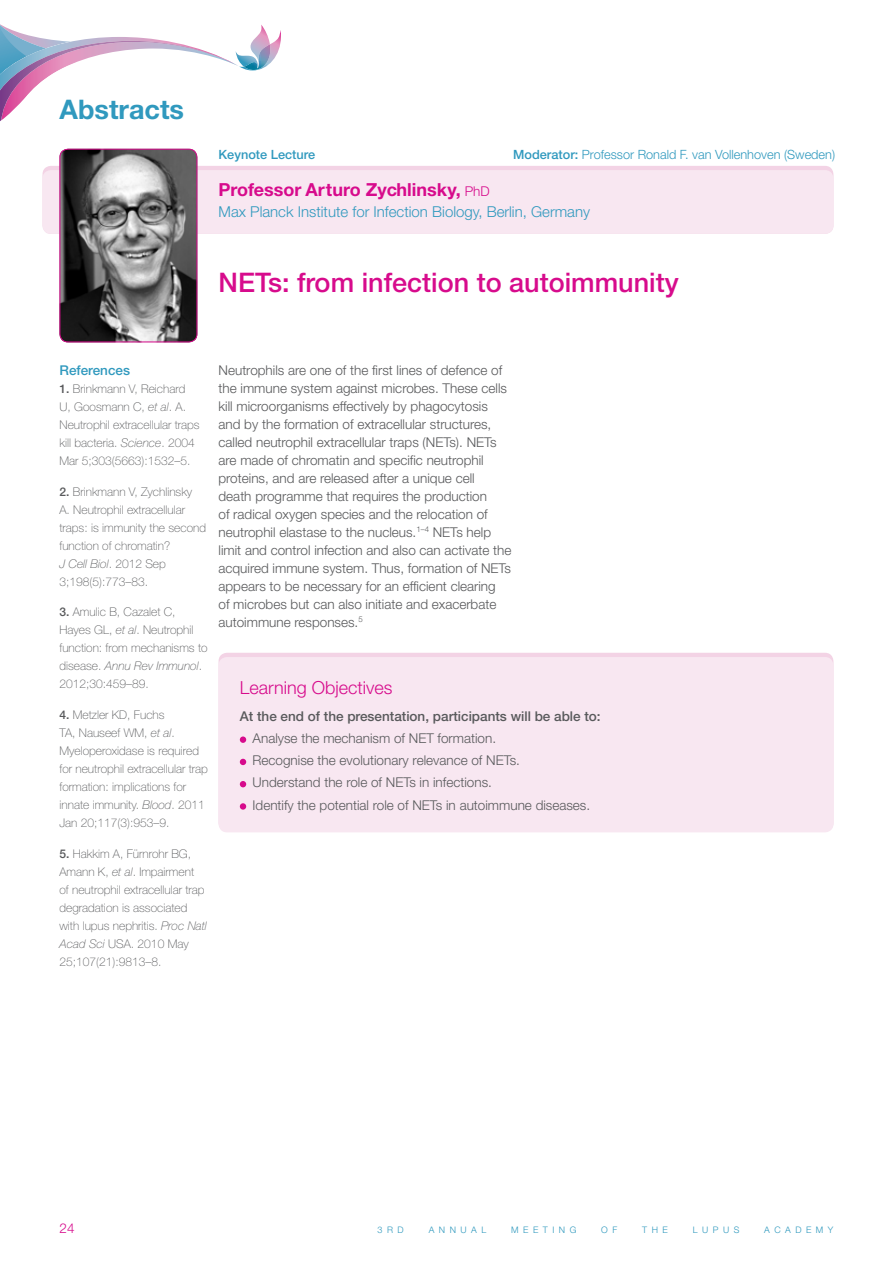
<style>
.page{position:relative;width:893px;height:1263px;background:#fff}
.page>*{position:absolute;margin:0;border:0;box-sizing:border-box;transform-origin:0 0}
.t1{font:500 27px "Helvetica Neue CE";color:#d70b8c}
.t2{font:700 27px "Helvetica Neue CE";color:#3099be}
.t3{font:700 18px "Helvetica Neue CE";color:#d70b8c}
.t4{font:300 18px "Helvetica Neue CE";color:#d70b8c}
.t5{font:300 15px "Helvetica Neue CE";color:#3099be}
.t6{font:300 13.5px/18px "Helvetica Neue CE";color:#58595b}
.t7{font:500 13.5px "Helvetica Neue CE";color:#58595b}
.t8{font:500 13.5px "Helvetica Neue CE";color:#3099be}
.t9{font:300 13.5px "Helvetica Neue CE";color:#d70b8c}
.t10{font:300 12.75px "Helvetica Neue CE";color:#3099be}
.t11{font:500 12.75px "Helvetica Neue CE";color:#3099be}
.t12{font:100 12px/18px "Helvetica Neue CE";color:#58595b}
.t13{font:300 9px "Helvetica Neue CE";letter-spacing:.5em;color:#3099be}
.s1{font-weight:500}
.s2{font-weight:300;font-size:13.5px}
.s3{font-style:italic}
</style>
<div class="page">
<div style="left:43px;top:166px;width:790px;height:68px;background:#f3d3e5;border-radius:9px"></div>
<div style="left:43px;top:170px;width:790px;height:64px;background:#f8e7f1;border-radius:9px"></div>
<img style="left:60px;top:149px;width:137px;height:193px">
<div style="left:60px;top:149px;width:137px;height:193px;border:1px solid #d70b8c;border-radius:8px"></div>
<svg style="left:0;top:24px;width:281px;height:97px"></svg>
<div style="left:219px;top:653px;width:614px;height:178px;background:#f3d3e5;border-radius:9px"></div>
<div style="left:219px;top:657px;width:614px;height:175px;background:#f8e7f1;border-radius:9px"></div>
<div style="left:240px;top:736px;width:6px;height:7px;background:#d70b8c;border-radius:50%"></div>
<svg style="left:240px;top:759px;width:6px;height:6px"></svg>
<svg style="left:240px;top:781px;width:6px;height:6px"></svg>
<div style="left:240px;top:803px;width:6px;height:7px;background:#d70b8c;border-radius:50%"></div>
<h1 class="t2" style="left:60px;top:93px;width:126px">Abstracts</h1>
<p class="t11" style="left:219px;top:147px;width:98px">Keynote Lecture</p>
<p class="t10" style="left:513px;top:147px;width:323px"><span class="s1">Moderator:</span> Professor Ronald F. van Vollenhoven (Sweden)</p>
<h2 class="t3" style="left:219px;top:179px;width:271px">Professor Arturo Zychlinsky, <span class="s2">PhD</span></h2>
<p class="t5" style="left:219px;top:203px;width:373px">Max Planck Institute for Infection Biology, Berlin, Germany</p>
<h1 class="t1" style="left:219px;top:266px;width:462px">NETs: from infection to autoimmunity</h1>
<p class="t8" style="left:60px;top:362px;width:72px">References</p>
<p class="t12" style="left:60px;top:380px;width:142px"><span class="s1">1.</span> Brinkmann V, Reichard<br>U, Goosmann C, <span class="s3">et al</span>. A.<br>Neutrophil extracellular traps kill bacteria. <span class="s3">Science</span>. 2004<br>Mar 5;303(5663):1532–5.</p>
<p class="t12" style="left:60px;top:483px;width:148px"><span class="s1">2.</span> Brinkmann V, Zychlinsky<br>A. Neutrophil extracellular traps: is immunity the second function of chromatin?<br><span class="s3">J Cell Biol</span>. 2012 Sep<br>3;198(5):773–83.</p>
<p class="t12" style="left:60px;top:603px;width:150px"><span class="s1">3.</span> Amulic B, Cazalet C,<br>Hayes GL, <span class="s3">et al</span>. Neutrophil function: from mechanisms to disease. <span class="s3">Annu Rev Immunol</span>.<br>2012;30:459–89.</p>
<p class="t12" style="left:60px;top:706px;width:150px"><span class="s1">4.</span> Metzler KD, Fuchs<br>TA, Nauseef WM, <span class="s3">et al</span>.<br>Myeloperoxidase is required for neutrophil extracellular trap formation: implications for innate immunity. <span class="s3">Blood</span>. 2011<br>Jan 20;117(3):953–9.</p>
<p class="t12" style="left:60px;top:845px;width:149px"><span class="s1">5.</span> Hakkim A, Fürnrohr BG,<br>Amann K, <span class="s3">et al</span>. Impairment<br>of neutrophil extracellular trap degradation is associated with lupus nephritis. <span class="s3">Proc Natl<br>Acad Sci</span> USA. 2010 May<br>25;107(21):9813–8.</p>
<p class="t6" style="left:219px;top:361px;width:294px">Neutrophils are one of the first lines of defence of the immune system against microbes. These cells kill microorganisms effectively by phagocytosis and by the formation of extracellular structures, called neutrophil extracellular traps (NETs). NETs are made of chromatin and specific neutrophil proteins, and are released after a unique cell<br>death programme that requires the production<br>of radical oxygen species and the relocation of neutrophil elastase to the nucleus.<sup>1–4</sup> NETs help limit and control infection and also can activate the acquired immune system. Thus, formation of NETs appears to be necessary for an efficient clearing<br>of microbes but can also initiate and exacerbate autoimmune responses.<sup>5</sup></p>
<h2 class="t4" style="left:240px;top:677px;width:154px">Learning Objectives</h2>
<p class="t7" style="left:240px;top:708px;width:362px">At the end of the presentation, participants will be able to:</p>
<p class="t6" style="left:253px;top:729px;width:166px">Analyse the mechanism of NET</p>
<p class="t6" style="left:250px;top:727px;width:342px;line-height:22.2px;text-indent:188px">formation.<br>Recognise the evolutionary relevance of NETs.<br>U nderstand the role of NETs in infections.<br>I dentify the potential role of NETs in autoimmune diseases.</p>
<p class="t9" style="left:60px;top:1220px;width:17px">24</p>
<p class="t13" style="left:378px;top:1224px;width:28px">3rd</p>
<p class="t13" style="left:429px;top:1224px;width:59px">Annual</p>
<p class="t13" style="left:511px;top:1224px;width:67px">Meeting</p>
<p class="t13" style="left:601px;top:1224px;width:18px">o f</p>
<p class="t13" style="left:642px;top:1224px;width:27px">the</p>
<p class="t13" style="left:693px;top:1224px;width:48px">Lupus</p>
<p class="t13" style="left:764px;top:1224px;width:71px">Academ y</p>
</div>
